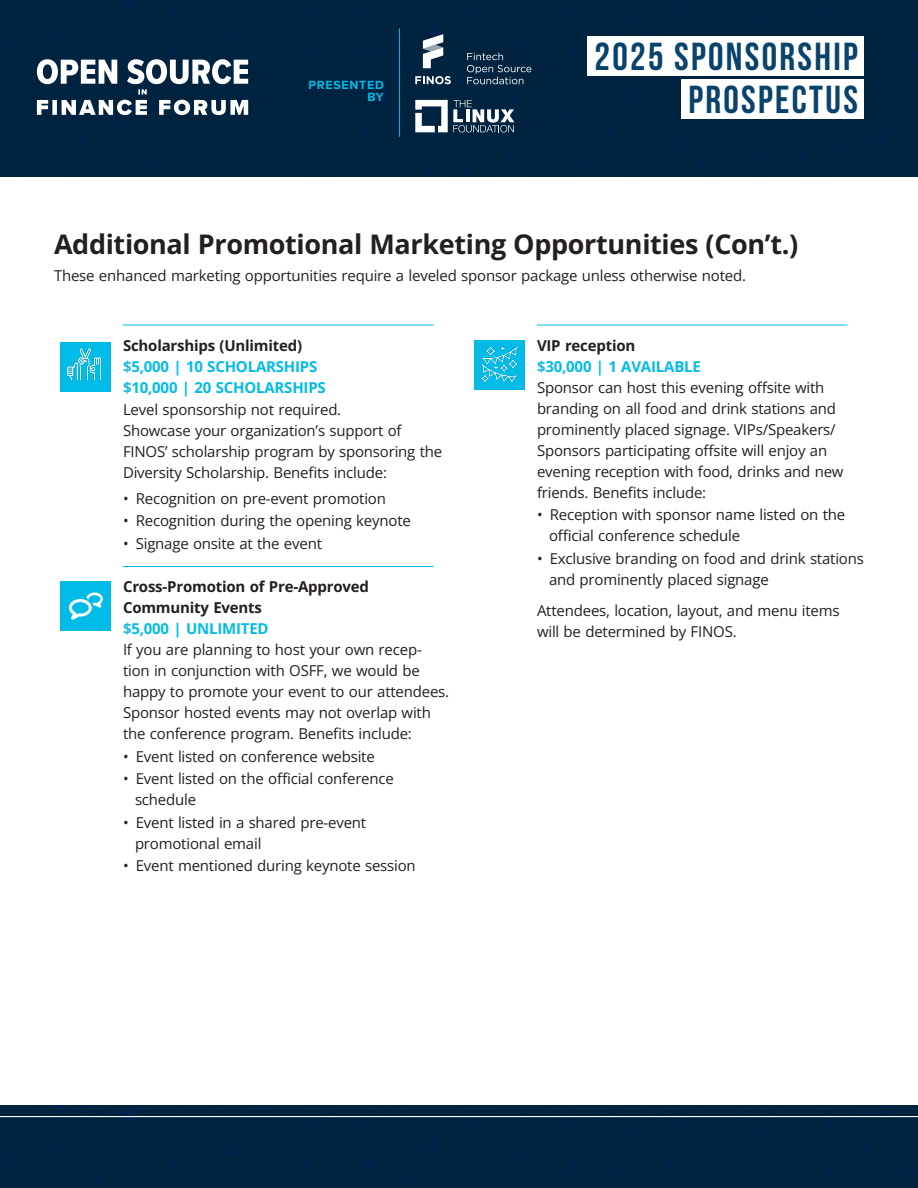
<style>
.page{position:relative;width:918px;height:1188px;background:#fff}
.page>*{position:absolute;margin:0;border:0;box-sizing:border-box;transform-origin:0 0}
.t1{font:39px/43.5px "Bebas Neue";letter-spacing:.06em;color:#09436b;text-align:right}
.SUB_1{font:700 27px "Open Sans";letter-spacing:-.015em;color:#231f20}
.Promo_Opp_Heading{font:15px/21px "Open Sans";letter-spacing:-.015em;color:#231f20}
.TEXT_info_no_space_above{font:15px/21px "Open Sans";letter-spacing:-.015em;color:#231f20}
.Promo_Opp_Heading-2{font:700 15px/21px "Open Sans";letter-spacing:-.015em;color:#02bce8}
.Paragraph_Style_1{font:15px/21px "Open Sans";letter-spacing:-.015em;color:#231f20}
.t2{font:700 12.3px/12.5px "Proxima Nova";letter-spacing:.06em;color:#02bce8;text-align:right}
.s1{color:#231f20}
.s2{color:#19bbe6}
.s3{font-weight:700}
.s4{font-weight:700;color:#19bbe6}
.s5{font-weight:700;color:#02bce8}
</style>
<div class="page">
<div style="left:0;top:0;width:918px;height:176px;background:#00233f"></div>
<div style="left:588px;top:36px;width:276px;height:40px;background:#fff"></div>
<div style="left:682px;top:80px;width:182px;height:39px;background:#fff"></div>
<div style="left:0;top:1105px;width:918px;height:83px;background:#00233f"></div>
<svg style="left:467px;top:53px;width:64px;height:31px;background:#24425a"></svg>
<svg style="left:415px;top:76px;width:36px;height:8px"></svg>
<svg style="left:423px;top:34px;width:20px;height:34px"></svg>
<hr style="left:399px;top:28px;width:1px;height:109px;background:#02bce8">
<svg style="left:415px;top:100px;width:99px;height:32px"></svg>
<hr style="left:123px;top:325px;width:311px;height:1px;background:#02bce8">
<hr style="left:123px;top:566px;width:311px;height:1px;background:#02bce8">
<hr style="left:537px;top:325px;width:311px;height:1px;background:#02bce8">
<img style="left:475px;top:341px;width:50px;height:49px">
<img style="left:61px;top:342px;width:50px;height:49px">
<div style="left:61px;top:581px;width:50px;height:50px;background:#02bce8"></div>
<svg style="left:69px;top:593px;width:34px;height:27px"></svg>
<hr style="left:0;top:1116px;width:918px;height:1px;background:#fff">
<svg style="left:37px;top:59px;width:211px;height:56px"></svg>
<p class="t2" style="left:309px;top:79px;width:77px">PRESENTED<br>BY</p>
<h1 class="t1" style="left:595px;top:34px;width:265px">2025 SPONSORSHIP<br>PROSPECTUS</h1>
<p class="SUB_1" style="left:54px;top:226px;width:746px">Additional Promotional Marketing Opportunities (Con’t.)</p>
<p class="TEXT_info_no_space_above" style="left:54px;top:265px;width:694px">These enhanced marketing opportunities require a leveled sponsor package unless otherwise noted.</p>
<p class="Promo_Opp_Heading-2" style="left:123px;top:335px;width:204px"><span class="s1">Scholarships (Unlimited) </span><span class="s2">$</span>5,000 | 10 SCHOLARSHIPS <span class="s2">$</span>10,000 | 20 SCHOLARSHIPS</p>
<p class="TEXT_info_no_space_above" style="left:123px;top:399px;width:321px">Level sponsorship not required.<br>Showcase your organization’s support of FINOS’ scholarship program by sponsoring the Diversity Scholarship. Benefits include:</p>
<p class="Promo_Opp_Heading" style="left:123px;top:488px;width:264px">• Recognition on pre-event promotion</p>
<p class="Promo_Opp_Heading" style="left:123px;top:510px;width:289px">• Recognition during the opening keynote</p>
<p class="Promo_Opp_Heading" style="left:123px;top:533px;width:201px">• Signage onsite at the event</p>
<p class="Promo_Opp_Heading" style="left:123px;top:576px;width:328px"><span class="s3">Cross-Promotion of Pre-Approved Community Events<br></span><span class="s4">$</span><span class="s5">5,000 | UNLIMITED<br></span>If you are planning to host your own recep&shy;tion in conjunction with OSFF, we would be happy to promote your event to our attendees.<br>Sponsor hosted events may not overlap with the conference program. Benefits include:</p>
<p class="Promo_Opp_Heading" style="left:123px;top:746px;width:253px">• Event listed on conference website</p>
<p class="Promo_Opp_Heading" style="left:135px;top:768px;width:260px;text-indent:-12px">• Event listed on the official conference schedule</p>
<p class="Promo_Opp_Heading" style="left:135px;top:812px;width:233px;text-indent:-12px">• Event listed in a shared pre-event promotional email</p>
<p class="Promo_Opp_Heading" style="left:123px;top:855px;width:294px">• Event mentioned during keynote session</p>
<p class="Promo_Opp_Heading" style="left:537px;top:335px;width:308px"><span class="s3">VIP reception<br></span><span class="s4">$</span><span class="s5">30,000 | 1 AVAILABLE<br></span>Sponsor can host this evening offsite with branding on all food and drink stations and prominently placed signage. VIPs/Speakers/ Sponsors participating offsite will enjoy an evening reception with food, drinks and new friends. Benefits include:</p>
<p class="Promo_Opp_Heading" style="left:549px;top:504px;width:298px;text-indent:-12px">• Reception with sponsor name listed on the official conference schedule</p>
<p class="Promo_Opp_Heading" style="left:549px;top:548px;width:316px;text-indent:-12px">• Exclusive branding on food and drink stations and prominently placed signage</p>
<p class="Paragraph_Style_1" style="left:537px;top:600px;width:304px">Attendees, location, layout, and menu items will be determined by FINOS.</p>
</div>
